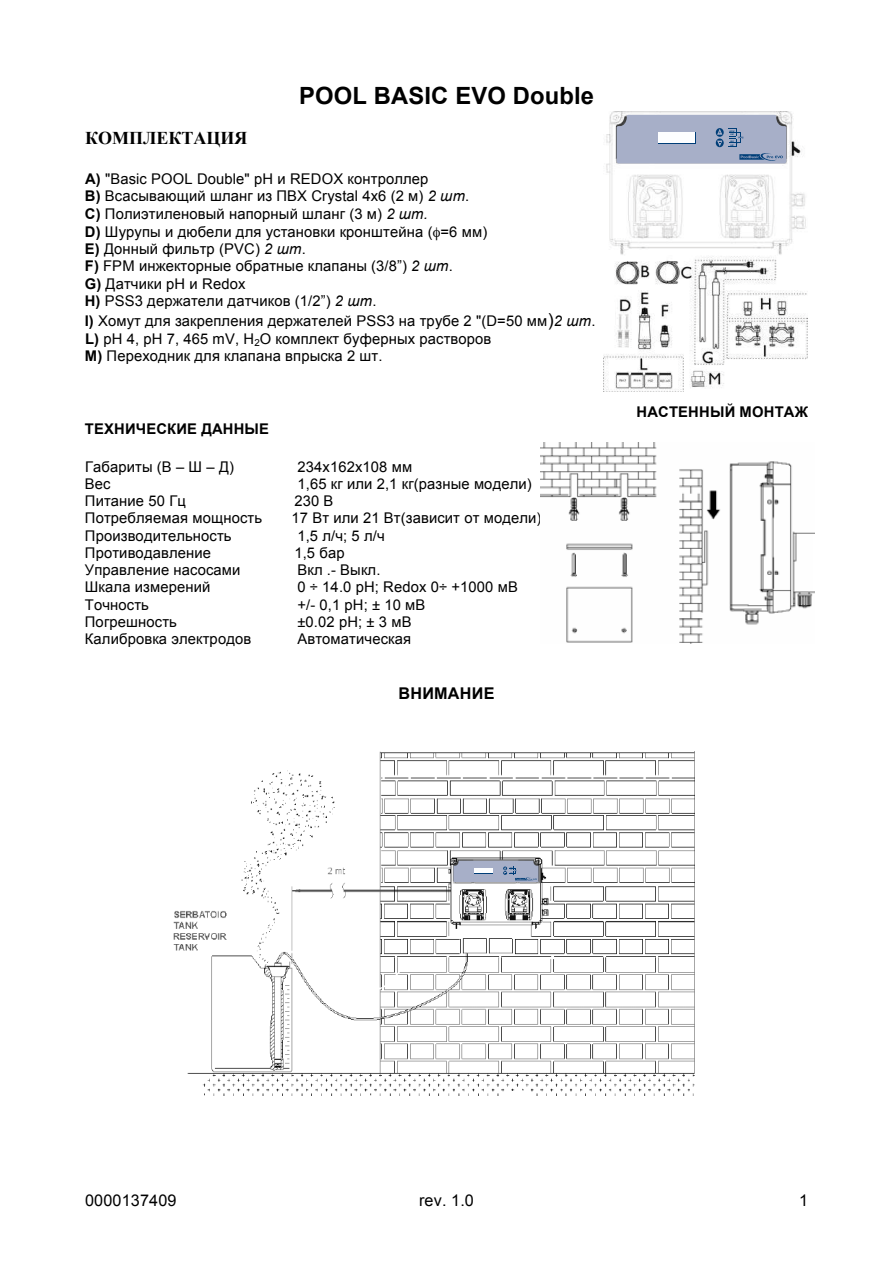
<style>
.page{position:relative;width:893px;height:1263px;background:#fff}
.page>*{position:absolute;margin:0;border:0;box-sizing:border-box;transform-origin:0 0}
.t1{font:700 23.7px "Arial";letter-spacing:.005em;color:#000}
.t2{font:700 18px "Times New Roman";color:#000}
.t3{font:16.2px "Arial";letter-spacing:.01em;color:#000}
.t4{font:700 16.2px "Arial";color:#000}
.t5{font:14.7px/17.2px "Arial";letter-spacing:.01em;color:#000}
.t6{font:700 14.7px "Arial";color:#000}
.t7{font:700 2.4px/3.4px "Arial";color:#003d78;text-align:center;scale:.91 1}
.s1{font-weight:700}
.s2{font-style:italic}
.s3{font-size:18px}
</style>
<div class="page">
<img style="left:540px;top:443px;width:274px;height:201px">
<img style="left:603px;top:111px;width:204px;height:280px">
<svg style="left:616px;top:115px;width:170px;height:48px;background:#a3adc6"></svg>
<img style="left:174px;top:751px;width:520px;height:345px">
<svg style="left:453px;top:861px;width:85px;height:21px;background:#a0abc3"></svg>
<h1 class="t1" style="left:299px;top:80px;width:296px">POOL BASIC EVO Double</h1>
<p class="t2" style="left:85px;top:126px;width:164px">!"#$%&amp;!'()*+</p>
<p class="t5" style="left:85px;top:171px;width:386px"><span class="s1">A)</span> "Basic POOL Double" pH ! REDOX "#$%&amp;#''(&amp;<br><span class="s1">B)</span> )*+*,-+./!0 1'+$2 !3 4)5 Crystal 4x6 (2 6) <span class="s2">2 !"</span>.<br><span class="s1">C)</span> 4#'!7%!'($#-,0 $+8#&amp;$,0 1'+$2 (3 6) <span class="s2">2 !".</span></p>
<p class="t5" style="left:85px;top:224px;width:404px"><span class="s1">D)</span> 9:&amp;:8, ! ;.&lt;('! ;'= :*%+$#-"! "&amp;#$1%(0$+ ( =6 66)<br><span class="s1">E)</span> &gt;#$$,0 ?!'@%&amp; (PVC) <span class="s2">2 !"</span>.<br><span class="s1">F)</span> FPM !$A("%#&amp;$,( #&lt;&amp;+%$,( "'+8+$, (3/8”) <span class="s2">2 !"</span>.<br><span class="s1">G)</span> &gt;+%B!"! pH ! Redox<br><span class="s1">H)</span> PSS3 ;(&amp;A+%('! ;+%B!"#- (1/2”) <span class="s2">2 !"</span>.</p>
<p class="t5" style="left:85px;top:312px;width:512px"><span class="s1">I)</span> 5#6:% ;'= 3+"&amp;(8'($!= ;(&amp;A+%('(0 PSS3 $+ %&amp;:&lt;( 2 "(D=50 66<span class="s3">)</span><span class="s2">2 !"</span>.<br><span class="s1">L)</span> pH 4, pH 7, 465 mV, H<sub>2</sub>O "#68'("% &lt;:?(&amp;$,C &amp;+*%-#&amp;#-<br><span class="s1">M)</span> 4(&amp;(C#;$!" ;'= "'+8+$+ -8&amp;,*"+ 2 1%.</p>
<p class="t6" style="left:85px;top:419px;width:185px">$%+!,-%#.,% /"!!&amp;%</p>
<p class="t5" style="left:85px;top:458px;width:151px">D+&lt;+&amp;!%, () – 9 – &gt;)</p>
<p class="t5" style="left:297px;top:458px;width:116px">234x162x108 66</p>
<p class="t5" style="left:85px;top:475px;width:27px">)(*</p>
<p class="t5" style="left:297px;top:475px;width:236px">1,65 "2 !'! 2,1 "2(&amp;+3$,( 6#;('!)</p>
<p class="t5" style="left:85px;top:493px;width:102px">4!%+$!( 50 DE</p>
<p class="t5" style="left:294px;top:493px;width:41px">230 )</p>
<p class="t5" style="left:85px;top:510px;width:179px">4#%&amp;(&lt;'=(6+= 6#/$#*%@</p>
<p class="t5" style="left:291px;top:510px;width:251px">17 )% !'! 21 )%(3+-!*!% #% 6#;('!)</p>
<p class="t5" style="left:85px;top:527px;width:148px">4&amp;#!3-#;!%('@$#*%@</p>
<p class="t5" style="left:297px;top:527px;width:89px">1,5 '/B; 5 '/B</p>
<p class="t5" style="left:85px;top:544px;width:128px">4&amp;#%!-#;+-'($!(</p>
<p class="t5" style="left:294px;top:544px;width:52px">1,5 &lt;+&amp;</p>
<p class="t5" style="left:85px;top:561px;width:157px">F8&amp;+-'($!( $+*#*+6!</p>
<p class="t5" style="left:297px;top:561px;width:84px">)"' .- ),"'.</p>
<p class="t5" style="left:85px;top:579px;width:127px">9"+'+ !36(&amp;($!0</p>
<p class="t5" style="left:297px;top:579px;width:222px">0 ÷ 14.0 pH; Redox 0÷ +1000 6)</p>
<p class="t5" style="left:85px;top:596px;width:66px">G#B$#*%@</p>
<p class="t5" style="left:297px;top:596px;width:130px">+/- 0,1 pH; ± 10 6)</p>
<p class="t5" style="left:85px;top:613px;width:93px">4#2&amp;(1$#*%@</p>
<p class="t5" style="left:297px;top:613px;width:116px">±0.02 pH; ± 3 6)</p>
<p class="t5" style="left:85px;top:630px;width:168px">H+'!&lt;&amp;#-"+ 7'("%&amp;#;#-</p>
<p class="t5" style="left:297px;top:630px;width:115px">I-%#6+%!B(*"+=</p>
<p class="t4" style="left:398px;top:683px;width:97px">0!,("!,%</p>
<p class="t7" style="left:729px;top:129px;width:7px">"%#"&amp; $'(</p>
<p class="t7" style="left:738px;top:136px;width:7px">)&amp;*+</p>
<p class="t7" style="left:730px;top:139px;width:6px">"!$</p>
<p class="t7" style="left:730px;top:143px;width:5px">!"#</p>
<p class="t6" style="left:636px;top:402px;width:173px">!"#$%!!&amp;' ()!$"*</p>
<p class="t3" style="left:85px;top:1190px;width:93px">0000137409</p>
<p class="t3" style="left:419px;top:1190px;width:56px">rev. 1.0</p>
<p class="t3" style="left:799px;top:1190px;width:11px">1</p>
</div>
